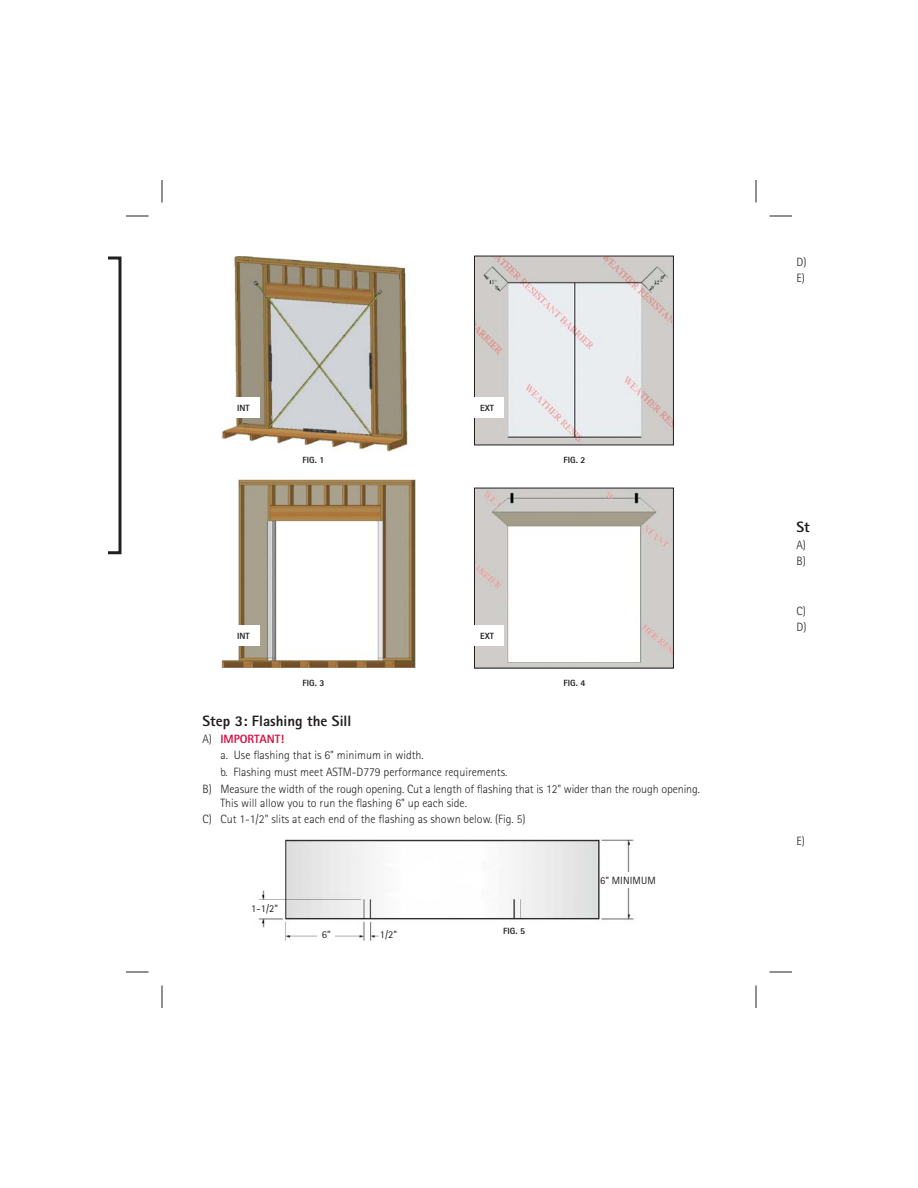
<style>
.page{position:relative;width:918px;height:1188px;background:#fff}
.page>*{position:absolute;margin:0;border:0;box-sizing:border-box;transform-origin:0 0}
.t1{font:800 15px "Rotis Sans Serif";color:#231f20}
.t2{font:300 12px/16.5px "Rotis Sans Serif";color:#231f20}
.t3{font:800 12px "Rotis Sans Serif";color:#d31145}
.t4{font:10.5px "Rotis Sans Serif";letter-spacing:.01em;color:#231f20}
.t5{font:800 9px "Rotis Sans Serif";color:#231f20}
.s1{font-weight:300;color:#231f20}
</style>
<div class="page">
<img style="left:258px;top:839px;width:376px;height:102px">
<div style="left:247px;top:900px;width:36px;height:17px;background:#fff"></div>
<div style="left:318px;top:930px;width:17px;height:11px;background:#fff"></div>
<div style="left:380px;top:930px;width:30px;height:16px;background:#fff"></div>
<div style="left:600px;top:872px;width:62px;height:16px;background:#fff"></div>
<svg style="left:108px;top:257px;width:14px;height:297px"></svg>
<img style="left:221px;top:256px;width:189px;height:196px">
<img style="left:221px;top:478px;width:195px;height:190px">
<img style="left:476px;top:258px;width:196px;height:185px">
<div style="left:474px;top:256px;width:200px;height:189px;border:1px solid #231f20"></div>
<img style="left:476px;top:490px;width:196px;height:176px">
<div style="left:474px;top:488px;width:200px;height:180px;border:1px solid #231f20"></div>
<div style="left:227px;top:397px;width:33px;height:20px;background:#fff"></div>
<div style="left:227px;top:625px;width:33px;height:21px;background:#fff"></div>
<div style="left:470px;top:397px;width:34px;height:20px;background:#fff"></div>
<div style="left:470px;top:625px;width:34px;height:21px;background:#fff"></div>
<svg style="left:126px;top:216px;width:22px;height:1px"></svg>
<svg style="left:770px;top:216px;width:22px;height:1px"></svg>
<svg style="left:126px;top:972px;width:22px;height:1px"></svg>
<svg style="left:770px;top:972px;width:22px;height:1px"></svg>
<svg style="left:162px;top:180px;width:1px;height:22px"></svg>
<svg style="left:162px;top:986px;width:1px;height:22px"></svg>
<svg style="left:756px;top:180px;width:1px;height:22px"></svg>
<svg style="left:756px;top:986px;width:1px;height:22px"></svg>
<p class="t5" style="left:237px;top:404px;width:14px">INT</p>
<p class="t5" style="left:303px;top:457px;width:23px">FIG. 1</p>
<p class="t5" style="left:237px;top:633px;width:14px">INT</p>
<p class="t5" style="left:303px;top:679px;width:23px">FIG. 3</p>
<p class="t5" style="left:480px;top:404px;width:16px">EXT</p>
<p class="t5" style="left:480px;top:633px;width:16px">EXT</p>
<p class="t5" style="left:564px;top:457px;width:23px">FIG. 2</p>
<p class="t5" style="left:564px;top:679px;width:23px">FIG. 4</p>
<p class="t1" style="left:203px;top:716px;width:150px">Step 3: Flashing the Sill</p>
<p class="t3" style="left:203px;top:735px;width:83px"><span class="s1">A)</span> IMPORTANT!</p>
<p class="t2" style="left:221px;top:748px;width:205px">a. Use flashing that is 6" minimum in width.</p>
<p class="t2" style="left:221px;top:765px;width:288px">b. Flashing must meet ASTM-D779 performance requirements.</p>
<p class="t2" style="left:203px;top:781px;width:499px">B) Measure the width of the rough opening. Cut a length of flashing that is 12" wider than the rough opening.</p>
<p class="t2" style="left:203px;top:796px;width:325px;text-indent:18px">This will allow you to run the flashing 6" up each side.<br>C) Cut 1-1/2" slits at each end of the flashing as shown below. (Fig. 5)</p>
<p class="t4" style="left:251px;top:905px;width:28px">1-1/2"</p>
<p class="t4" style="left:322px;top:931px;width:10px">6"</p>
<p class="t4" style="left:380px;top:931px;width:19px">1/2"</p>
<p class="t5" style="left:503px;top:928px;width:23px">FIG. 5</p>
<p class="t4" style="left:600px;top:877px;width:57px">6" MINIMUM</p>
<p class="t2" style="left:797px;top:255px;width:11px">D)<br>E)</p>
<p class="t1" style="left:797px;top:522px;width:15px">St</p>
<p class="t2" style="left:797px;top:537px;width:11px">A)<br>B)</p>
<p class="t2" style="left:797px;top:604px;width:11px">C)<br>D)</p>
</div>
